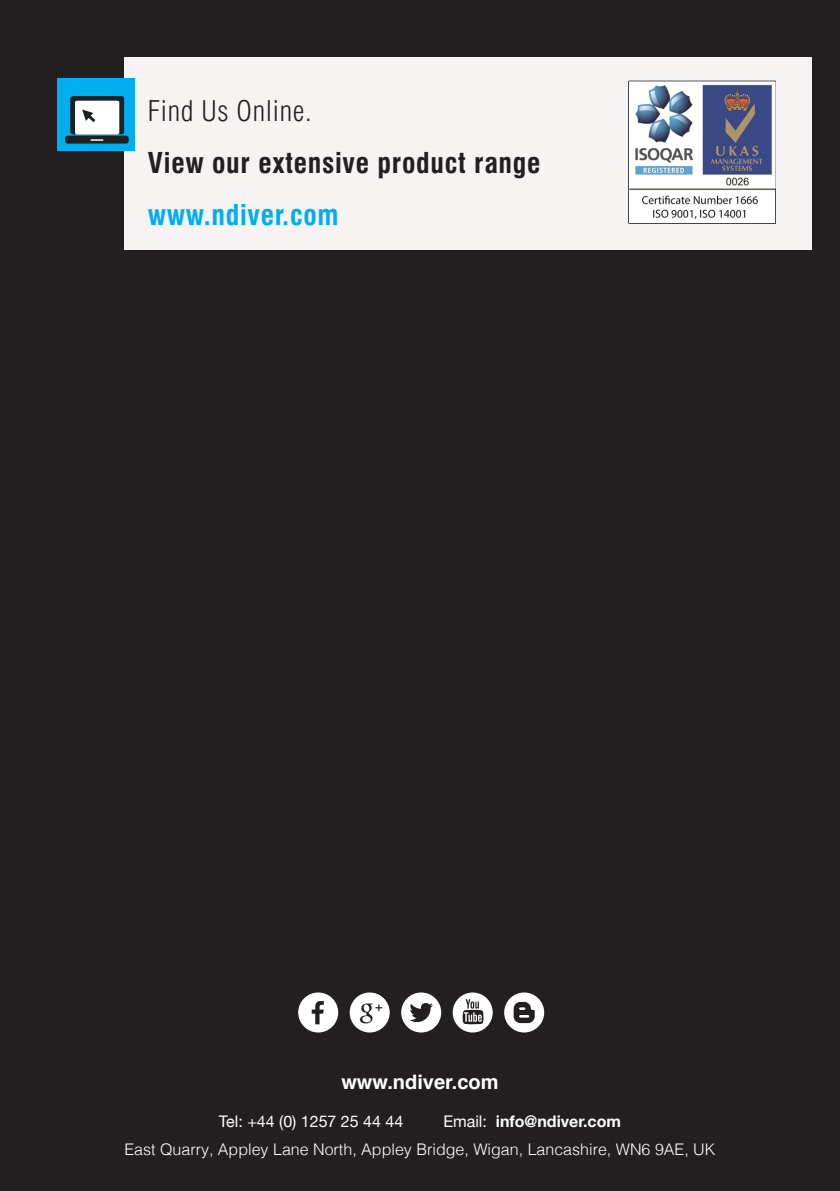
<style>
.page{position:relative;width:840px;height:1191px;background:#fff}
.page>*{position:absolute;margin:0;border:0;box-sizing:border-box;transform-origin:0 0}
.t1{font:700 condensed 28px "Swiss 721 BT";letter-spacing:.025em;color:#231f20}
.t2{font:700 condensed 28px "Swiss 721 BT";letter-spacing:.025em;color:#00aeef}
.t3{font:300 condensed 28px "Swiss 721 BT";letter-spacing:.025em;color:#231f20}
.t4{font:700 20px "Helvetica";color:#fff}
.t5{font:300 16px "Helvetica";color:#fff}
.t6{font:700 16px "Helvetica Neue";color:#fff}
.t7{font:16px "Helvetica Neue";color:#fff}
.s1{font-weight:400}
</style>
<div class="page">
<div style="left:0;top:0;width:839px;height:1191px;background:#231f20"></div>
<svg style="left:298px;top:992px;width:40px;height:40px"></svg>
<svg style="left:349px;top:992px;width:40px;height:40px"></svg>
<svg style="left:452px;top:992px;width:40px;height:40px"></svg>
<svg style="left:401px;top:992px;width:40px;height:40px"></svg>
<svg style="left:504px;top:992px;width:40px;height:40px"></svg>
<div style="left:124px;top:57px;width:687px;height:192px;background:#f6f3f3"></div>
<div style="left:57px;top:78px;width:78px;height:73px;background:#00aeef"></div>
<svg style="left:70px;top:96px;width:54px;height:38px"></svg>
<div style="left:75px;top:101px;width:44px;height:33px;background:#fff;border-radius:2px"></div>
<div style="left:65px;top:136px;width:64px;height:8px;background:#1a2222;border-radius:3px"></div>
<svg style="left:75px;top:101px;width:44px;height:22px"></svg>
<svg style="left:90px;top:139px;width:13px;height:2px"></svg>
<img style="left:628px;top:81px;width:147px;height:143px">
<p class="t3" style="left:148px;top:94px;width:165px">Find Us Online.</p>
<p class="t1" style="left:148px;top:146px;width:394px">View our extensive product range</p>
<p class="t2" style="left:148px;top:198px;width:192px">www.ndiver.com</p>
<p class="t4" style="left:341px;top:1065px;width:159px">www.ndiver.com</p>
<p class="t7" style="left:219px;top:1111px;width:186px">Tel: +44 (0) 1257 25 44 44</p>
<p class="t6" style="left:443px;top:1111px;width:179px"><span class="s1">Email:</span> info@ndiver.com</p>
<p class="t5" style="left:124px;top:1135px;width:592px">East Quarry, Appley Lane North, Appley Bridge, Wigan, Lancashire, WN6 9AE, UK</p>
</div>
